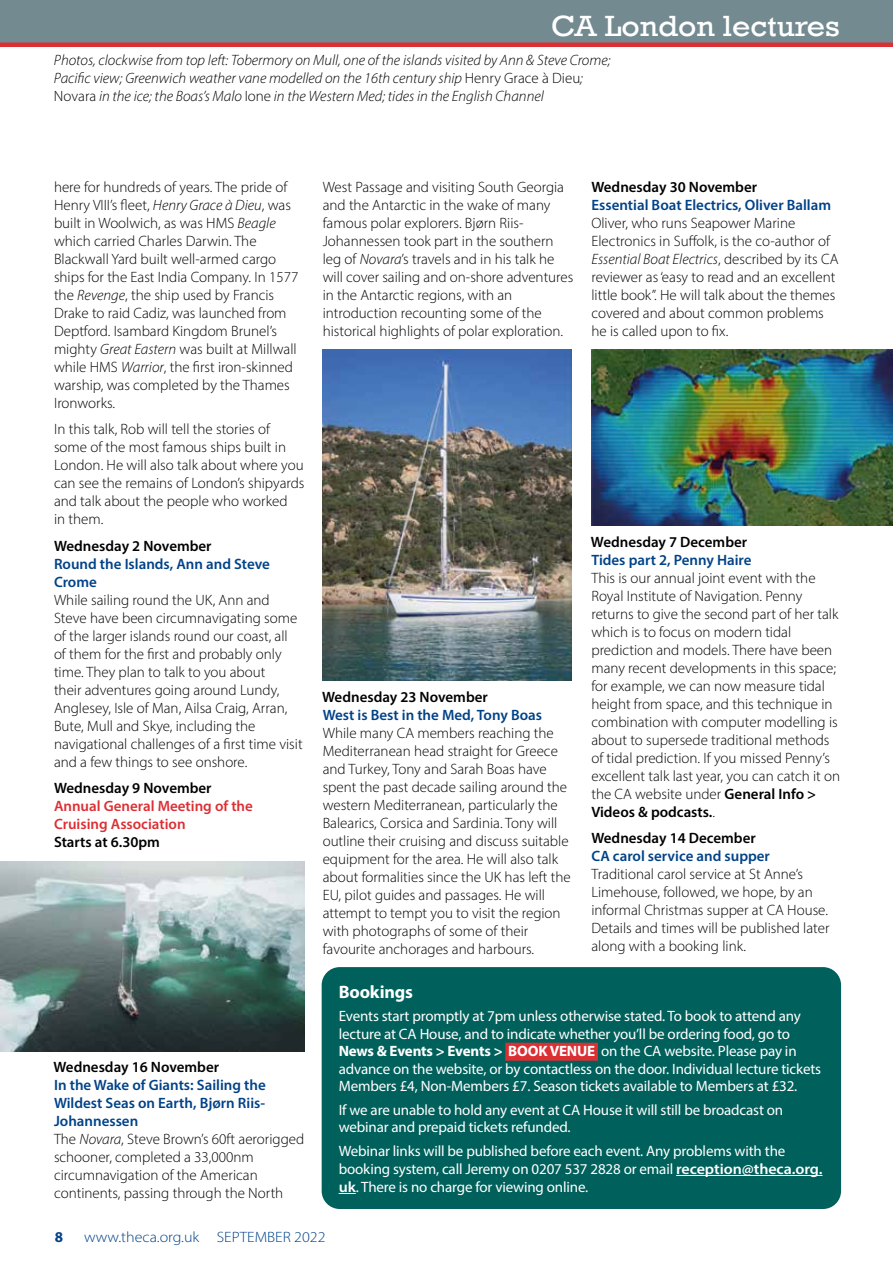
<style>
.page{position:relative;width:893px;height:1263px;background:#fff}
.page>*{position:absolute;margin:0;border:0;box-sizing:border-box;transform-origin:0 0}
.t1{font:30px "Rockwell";color:#fff;scale:1.07 1}
.t2{font:700 18px "Myriad Pro";letter-spacing:-.01em;color:#fff}
.t3{font:300 15px/18px "Myriad Pro";color:#000}
.t4{font:15px/17.4px "Myriad Pro";letter-spacing:-.01em;color:#fff}
.t5{font:italic 300 15px/18px "Myriad Pro";color:#000}
.t6{font:600 15px "Myriad Pro";color:#000}
.t7{font:600 15px/18px "Myriad Pro";color:#004288}
.t8{font:600 15px/18px "Myriad Pro";color:#dc2f34}
.t9{font:300 15px "Myriad Pro";color:#004288;scale:1.07 1}
.t10{font:700 15px "Myriad Pro";color:#004288}
.s1{font-style:normal}
.s2{font-style:italic}
.s3{font-weight:600;color:#004288}
.s4{font-weight:600}
.s5{font-weight:700}
</style>
<div class="page">
<div style="left:0;top:0;width:893px;height:43px;background:#748a91"></div>
<hr style="left:0;top:43px;width:893px;height:4px;background:#dc2f34">
<img style="left:0;top:861px;width:305px;height:190px">
<img style="left:323px;top:350px;width:248px;height:331px">
<img style="left:591px;top:350px;width:302px;height:176px">
<div style="left:322px;top:967px;width:519px;height:242px;background:#00605b;border-radius:18px"></div>
<div style="left:505px;top:1043px;width:93px;height:18px;background:#dc2f34"></div>
<hr style="left:676px;top:1175px;width:146px;height:1px;background:#fff">
<svg style="left:339px;top:1193px;width:17px;height:1px"></svg>
<h1 class="t1" style="left:551px;top:8px;width:271px">CA London lectures</h1>
<p class="t5" style="left:54px;top:51px;width:558px">Photos, clockwise from top left: Tobermory on Mull, one of the islands visited by Ann &amp; Steve Crome;<br>Pacific view; Greenwich weather vane modelled on the 16th century ship <span class="s1">Henry Grace à Dieu</span>;<br><span class="s1">Novara</span> in the ice; the Boas’s Malo <span class="s1">Ione</span> in the Western Med; tides in the English Channel</p>
<p class="t3" style="left:54px;top:177px;width:246px">here for hundreds of years. The pride of Henry VIII’s fleet, <span class="s2">Henry Grace à Dieu</span>, was built in Woolwich, as was HMS <span class="s2">Beagle </span>which carried Charles Darwin. The Blackwall Yard built well-armed cargo ships for the East India Company. In 1577 the <span class="s2">Revenge</span>, the ship used by Francis Drake to raid Cadiz, was launched from Deptford. Isambard Kingdom Brunel’s mighty <span class="s2">Great Eastern</span> was built at Millwall while HMS <span class="s2">Warrior</span>, the first iron-skinned warship, was completed by the Thames Ironworks.</p>
<p class="t3" style="left:54px;top:420px;width:252px">In this talk, Rob will tell the stories of some of the most famous ships built in London. He will also talk about where you can see the remains of London’s shipyards and talk about the people who worked<br>in them.</p>
<p class="t6" style="left:54px;top:536px;width:159px">Wednesday 2 November</p>
<p class="t7" style="left:54px;top:554px;width:217px">Round the Islands, Ann and Steve<br>Crome</p>
<p class="t3" style="left:54px;top:590px;width:250px">While sailing round the UK, Ann and Steve have been circumnavigating some of the larger islands round our coast, all of them for the first and probably only time. They plan to talk to you about<br>their adventures going around Lundy, Anglesey, Isle of Man, Ailsa Craig, Arran, Bute, Mull and Skye, including the navigational challenges of a first time visit and a few things to see onshore.</p>
<p class="t6" style="left:54px;top:779px;width:159px">Wednesday 9 November</p>
<p class="t8" style="left:54px;top:797px;width:200px">Annual General Meeting of the<br>Cruising Association</p>
<p class="t6" style="left:54px;top:833px;width:107px">Starts at 6.30pm</p>
<p class="t6" style="left:53px;top:1058px;width:167px">Wednesday 16 November</p>
<p class="t3" style="left:54px;top:1076px;width:252px"><span class="s3">In the Wake of Giants: Sailing the<br>Wildest Seas on Earth, Bjørn Riis-<br>Johannessen<br></span>The <span class="s2">Novara</span>, Steve Brown’s 60ft aerorigged schooner, completed a 33,000nm circumnavigation of the American continents, passing through the North</p>
<p class="t3" style="left:323px;top:177px;width:252px">West Passage and visiting South Georgia and the Antarctic in the wake of many famous polar explorers. Bjørn Riis-Johannessen took part in the southern leg of <span class="s2">Novara</span>’s travels and in his talk he will cover sailing and on-shore adventures in the Antarctic regions, with an introduction recounting some of the historical highlights of polar exploration.</p>
<p class="t6" style="left:591px;top:177px;width:167px">Wednesday 30 November</p>
<p class="t7" style="left:591px;top:195px;width:241px">Essential Boat Electrics, Oliver Ballam</p>
<p class="t3" style="left:591px;top:213px;width:249px">Oliver, who runs Seapower Marine Electronics in Suffolk, is the co-author of <span class="s2">Essential Boat Electrics</span>, described by its CA reviewer as ‘easy to read and an excellent little book”. He will talk about the themes covered and about common problems he is called upon to fix.</p>
<p class="t6" style="left:322px;top:687px;width:167px">Wednesday 23 November</p>
<p class="t7" style="left:323px;top:705px;width:221px">West is Best in the Med, Tony Boas</p>
<p class="t3" style="left:323px;top:724px;width:250px">While many CA members reaching the Mediterranean head straight for Greece and Turkey, Tony and Sarah Boas have spent the past decade sailing around the western Mediterranean, particularly the Balearics, Corsica and Sardinia. Tony will outline their cruising and discuss suitable equipment for the area. He will also talk about formalities since the UK has left the EU, pilot guides and passages. He will attempt to tempt you to visit the region with photographs of some of their favourite anchorages and harbours.</p>
<p class="t6" style="left:591px;top:532px;width:158px">Wednesday 7 December</p>
<p class="t7" style="left:591px;top:550px;width:162px">Tides part 2, Penny Haire</p>
<p class="t3" style="left:591px;top:568px;width:250px">This is our annual joint event with the Royal Institute of Navigation. Penny returns to give the second part of her talk which is to focus on modern tidal prediction and models. There have been many recent developments in this space; for example, we can now measure tidal height from space, and this technique in combination with computer modelling is about to supersede traditional methods of tidal prediction. If you missed Penny’s excellent talk last year, you can catch it on the CA website under <span class="s4">General Info &gt; Videos &amp; podcasts.</span>.</p>
<p class="t6" style="left:591px;top:829px;width:166px">Wednesday 14 December</p>
<p class="t7" style="left:591px;top:847px;width:180px">CA carol service and supper</p>
<p class="t3" style="left:591px;top:865px;width:240px">Traditional carol service at St Anne’s Limehouse, followed, we hope, by an informal Christmas supper at CA House.<br>Details and times will be published later along with a booking link.</p>
<p class="t2" style="left:339px;top:980px;width:76px">Bookings</p>
<p class="t4" style="left:339px;top:1007px;width:484px">Events start promptly at 7pm unless otherwise stated. To book to attend any lecture at CA House, and to indicate whether you’ll be ordering food, go to <span class="s5">News &amp; Events &gt; Events &gt; BOOK VENUE</span> on the CA website. Please pay in advance on the website, or by contactless on the door. Individual lecture tickets Members £4, Non-Members £7. Season tickets available to Members at £32.</p>
<p class="t4" style="left:339px;top:1101px;width:446px">If we are unable to hold any event at CA House it will still be broadcast on webinar and prepaid tickets refunded.</p>
<p class="t4" style="left:339px;top:1142px;width:485px;line-height:18px">Webinar links will be published before each event. Any problems with the booking system, call Jeremy on 0207 537 2828 or email <span class="s4">reception@theca.org. uk</span>. There is no charge for viewing online.</p>
<p class="t10" style="left:55px;top:1227px;width:10px">8</p>
<p class="t9" style="left:84px;top:1227px;width:227px">www.theca.org.uk SEPTEMBER 2022</p>
</div>
